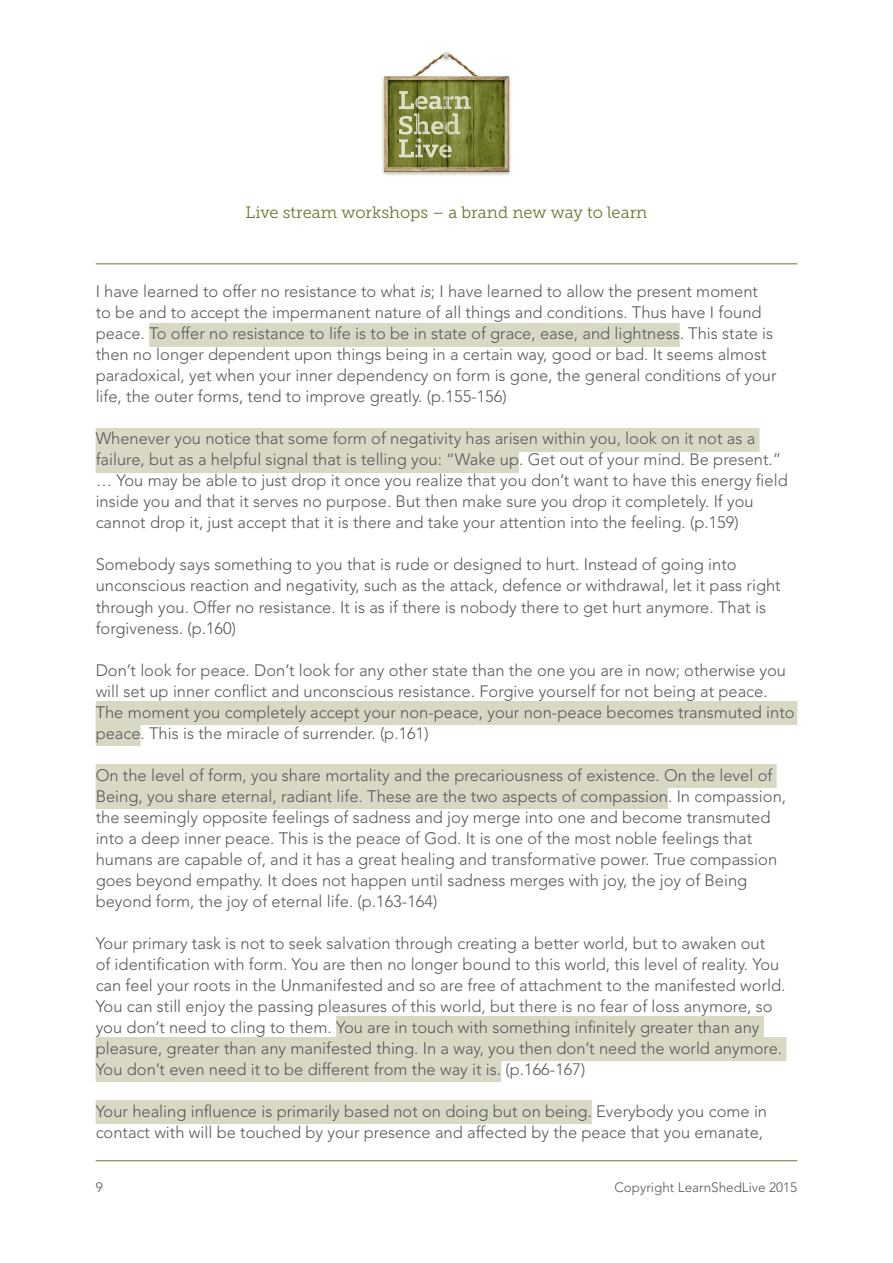
<style>
.page{position:relative;width:893px;height:1263px;background:#fff}
.page>*{position:absolute;margin:0;border:0;box-sizing:border-box;transform-origin:0 0}
.t1{font:300 16.5px/21px "Avenir";color:#57585a}
.t2{font:16.5px "Museo Slab 300";color:#6e7530}
.t3{font:300 13.5px "Avenir";color:#57585a}
.s1{font-style:italic}
</style>
<div class="page">
<hr style="left:96px;top:263px;width:701px;height:1px;background:#6e7530">
<hr style="left:96px;top:1160px;width:701px;height:1px;background:#6e7530">
<img style="left:382px;top:52px;width:129px;height:124px">
<div style="left:149px;top:323px;width:531px;height:24px;background:#d9d8c5"></div>
<div style="left:96px;top:428px;width:664px;height:24px;background:#d9d8c5"></div>
<div style="left:96px;top:449px;width:423px;height:24px;background:#d9d8c5"></div>
<div style="left:96px;top:701px;width:701px;height:24px;background:#d9d8c5"></div>
<div style="left:96px;top:722px;width:45px;height:24px;background:#d9d8c5"></div>
<div style="left:96px;top:764px;width:681px;height:24px;background:#d9d8c5"></div>
<div style="left:96px;top:785px;width:572px;height:24px;background:#d9d8c5"></div>
<div style="left:336px;top:1016px;width:428px;height:24px;background:#d9d8c5"></div>
<div style="left:96px;top:1037px;width:690px;height:24px;background:#d9d8c5"></div>
<div style="left:96px;top:1058px;width:405px;height:24px;background:#d9d8c5"></div>
<div style="left:96px;top:1100px;width:496px;height:24px;background:#d9d8c5"></div>
<p class="t2" style="left:246px;top:204px;width:403px">Live stream workshops – a brand new way to learn</p>
<p class="t1" style="left:96px;top:281px;width:682px">I have learned to offer no resistance to what <span class="s1">is</span>; I have learned to allow the present moment to be and to accept the impermanent nature of all things and conditions. Thus have I found peace. To offer no resistance to life is to be in state of grace, ease, and lightness. This state is then no longer dependent upon things being in a certain way, good or bad. It seems almost paradoxical, yet when your inner dependency on form is gone, the general conditions of your life, the outer forms, tend to improve greatly. (p.155-156)</p>
<p class="t1" style="left:96px;top:428px;width:694px">Whenever you notice that some form of negativity has arisen within you, look on it not as a failure, but as a helpful signal that is telling you: “Wake up. Get out of your mind. Be present.” … You may be able to just drop it once you realize that you don’t want to have this energy field inside you and that it serves no purpose. But then make sure you drop it completely. If you cannot drop it, just accept that it is there and take your attention into the feeling. (p.159)</p>
<p class="t1" style="left:96px;top:554px;width:687px">Somebody says something to you that is rude or designed to hurt. Instead of going into unconscious reaction and negativity, such as the attack, defence or withdrawal, let it pass right through you. Offer no resistance. It is as if there is nobody there to get hurt anymore. That is forgiveness. (p.160)</p>
<p class="t1" style="left:96px;top:659px;width:700px">Don’t look for peace. Don’t look for any other state than the one you are in now; otherwise you will set up inner conflict and unconscious resistance. Forgive yourself for not being at peace.<br>The moment you completely accept your non-peace, your non-peace becomes transmuted into peace. This is the miracle of surrender. (p.161)</p>
<p class="t1" style="left:96px;top:764px;width:692px">On the level of form, you share mortality and the precariousness of existence. On the level of Being, you share eternal, radiant life. These are the two aspects of compassion. In compassion, the seemingly opposite feelings of sadness and joy merge into one and become transmuted into a deep inner peace. This is the peace of God. It is one of the most noble feelings that humans are capable of, and it has a great healing and transformative power. True compassion goes beyond empathy. It does not happen until sadness merges with joy, the joy of Being beyond form, the joy of eternal life. (p.163-164)</p>
<p class="t1" style="left:96px;top:932px;width:691px">Your primary task is not to seek salvation through creating a better world, but to awaken out<br>of identification with form. You are then no longer bound to this world, this level of reality. You can feel your roots in the Unmanifested and so are free of attachment to the manifested world.<br>You can still enjoy the passing pleasures of this world, but there is no fear of loss anymore, so you don’t need to cling to them. You are in touch with something infinitely greater than any pleasure, greater than any manifested thing. In a way, you then don’t need the world anymore.<br>You don’t even need it to be different from the way it is. (p.166-167)</p>
<p class="t1" style="left:96px;top:1100px;width:673px">Your healing influence is primarily based not on doing but on being. Everybody you come in contact with will be touched by your presence and affected by the peace that you emanate,</p>
<p class="t3" style="left:96px;top:1179px;width:9px">9</p>
<p class="t3" style="left:614px;top:1179px;width:184px">Copyright LearnShedLive 2015</p>
</div>
